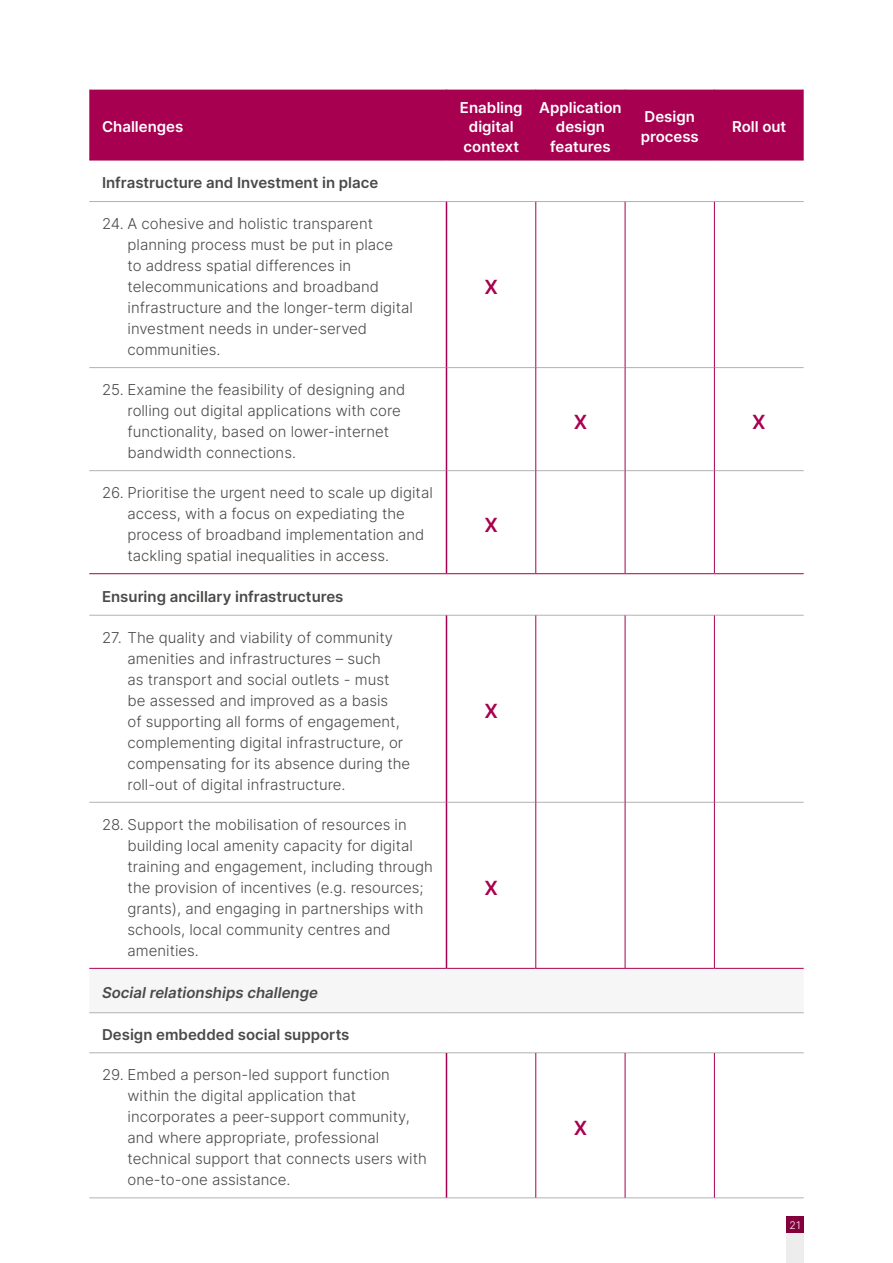
<style>
.page{position:relative;width:893px;height:1263px;background:#fff}
.page>*{position:absolute;margin:0;border:0;box-sizing:border-box;transform-origin:0 0}
.t1{font:19.5px "Inter";color:#a80050}
.t2{font:300 15px/21px "Inter";color:#4a4a49}
.t3{font:15px "Inter";color:#4a4a49}
.t4{font:15px/19.5px "Inter";color:#fff;text-align:center}
.t5{font:300 10.5px "Inter";color:#fff}
</style>
<div class="page">
<div style="left:787px;top:1216px;width:17px;height:17px;background:#84003d"></div>
<div style="left:787px;top:1233px;width:17px;height:30px;background:#ededed"></div>
<div style="left:89px;top:90px;width:715px;height:70px;background:#a80050"></div>
<hr style="left:89px;top:201px;width:357px;height:1px;background:#b3b2b2">
<hr style="left:446px;top:201px;width:90px;height:1px;background:#b3b2b2">
<hr style="left:536px;top:201px;width:89px;height:1px;background:#b3b2b2">
<hr style="left:625px;top:201px;width:89px;height:1px;background:#b3b2b2">
<hr style="left:714px;top:201px;width:90px;height:1px;background:#b3b2b2">
<hr style="left:89px;top:615px;width:357px;height:1px;background:#b3b2b2">
<hr style="left:446px;top:615px;width:90px;height:1px;background:#b3b2b2">
<hr style="left:536px;top:615px;width:89px;height:1px;background:#b3b2b2">
<hr style="left:625px;top:615px;width:89px;height:1px;background:#b3b2b2">
<hr style="left:714px;top:615px;width:90px;height:1px;background:#b3b2b2">
<hr style="left:89px;top:1052px;width:357px;height:1px;background:#b3b2b2">
<hr style="left:446px;top:1052px;width:90px;height:1px;background:#b3b2b2">
<hr style="left:536px;top:1052px;width:89px;height:1px;background:#b3b2b2">
<hr style="left:625px;top:1052px;width:89px;height:1px;background:#b3b2b2">
<hr style="left:714px;top:1052px;width:90px;height:1px;background:#b3b2b2">
<hr style="left:89px;top:89px;width:357px;height:1px;background:#b3b2b2">
<hr style="left:446px;top:89px;width:90px;height:1px;background:#b3b2b2">
<hr style="left:536px;top:89px;width:89px;height:1px;background:#b3b2b2">
<hr style="left:625px;top:89px;width:89px;height:1px;background:#b3b2b2">
<hr style="left:714px;top:89px;width:90px;height:1px;background:#b3b2b2">
<hr style="left:89px;top:367px;width:357px;height:1px;background:#b3b2b2">
<hr style="left:447px;top:367px;width:88px;height:1px;background:#b3b2b2">
<hr style="left:536px;top:367px;width:89px;height:1px;background:#b3b2b2">
<hr style="left:625px;top:367px;width:89px;height:1px;background:#b3b2b2">
<hr style="left:715px;top:367px;width:89px;height:1px;background:#b3b2b2">
<hr style="left:89px;top:470px;width:357px;height:1px;background:#b3b2b2">
<hr style="left:447px;top:470px;width:88px;height:1px;background:#b3b2b2">
<hr style="left:536px;top:470px;width:89px;height:1px;background:#b3b2b2">
<hr style="left:625px;top:470px;width:89px;height:1px;background:#b3b2b2">
<hr style="left:715px;top:470px;width:89px;height:1px;background:#b3b2b2">
<hr style="left:89px;top:802px;width:357px;height:1px;background:#b3b2b2">
<hr style="left:447px;top:802px;width:88px;height:1px;background:#b3b2b2">
<hr style="left:536px;top:802px;width:89px;height:1px;background:#b3b2b2">
<hr style="left:625px;top:802px;width:89px;height:1px;background:#b3b2b2">
<hr style="left:715px;top:802px;width:89px;height:1px;background:#b3b2b2">
<hr style="left:89px;top:1197px;width:357px;height:1px;background:#b3b2b2">
<hr style="left:446px;top:1197px;width:90px;height:1px;background:#b3b2b2">
<hr style="left:536px;top:1197px;width:89px;height:1px;background:#b3b2b2">
<hr style="left:625px;top:1197px;width:89px;height:1px;background:#b3b2b2">
<hr style="left:714px;top:1197px;width:90px;height:1px;background:#b3b2b2">
<hr style="left:89px;top:160px;width:357px;height:1px;background:#a80050">
<hr style="left:446px;top:160px;width:90px;height:1px;background:#a80050">
<hr style="left:536px;top:160px;width:89px;height:1px;background:#a80050">
<hr style="left:625px;top:160px;width:89px;height:1px;background:#a80050">
<hr style="left:714px;top:160px;width:90px;height:1px;background:#a80050">
<hr style="left:89px;top:573px;width:357px;height:1px;background:#a80050">
<hr style="left:446px;top:573px;width:90px;height:1px;background:#a80050">
<hr style="left:536px;top:573px;width:89px;height:1px;background:#a80050">
<hr style="left:625px;top:573px;width:89px;height:1px;background:#a80050">
<hr style="left:714px;top:573px;width:90px;height:1px;background:#a80050">
<hr style="left:89px;top:968px;width:357px;height:1px;background:#a80050">
<hr style="left:446px;top:968px;width:90px;height:1px;background:#a80050">
<hr style="left:536px;top:968px;width:89px;height:1px;background:#a80050">
<hr style="left:625px;top:968px;width:89px;height:1px;background:#a80050">
<hr style="left:714px;top:968px;width:90px;height:1px;background:#a80050">
<hr style="left:89px;top:1012px;width:357px;height:1px;background:#b3b2b2">
<hr style="left:446px;top:1012px;width:90px;height:1px;background:#b3b2b2">
<hr style="left:536px;top:1012px;width:89px;height:1px;background:#b3b2b2">
<hr style="left:625px;top:1012px;width:89px;height:1px;background:#b3b2b2">
<hr style="left:714px;top:1012px;width:90px;height:1px;background:#b3b2b2">
<hr style="left:446px;top:90px;width:1px;height:70px;background:#a80050">
<hr style="left:446px;top:202px;width:1px;height:166px;background:#a80050">
<hr style="left:446px;top:368px;width:1px;height:103px;background:#a80050">
<hr style="left:446px;top:471px;width:1px;height:102px;background:#a80050">
<hr style="left:446px;top:615px;width:1px;height:187px;background:#a80050">
<hr style="left:446px;top:802px;width:1px;height:166px;background:#a80050">
<hr style="left:446px;top:1053px;width:1px;height:145px;background:#a80050">
<hr style="left:535px;top:90px;width:1px;height:70px;background:#a80050">
<hr style="left:625px;top:90px;width:1px;height:70px;background:#a80050">
<hr style="left:714px;top:90px;width:1px;height:70px;background:#a80050">
<hr style="left:535px;top:202px;width:1px;height:166px;background:#a80050">
<hr style="left:625px;top:202px;width:1px;height:166px;background:#a80050">
<hr style="left:714px;top:202px;width:1px;height:166px;background:#a80050">
<hr style="left:535px;top:368px;width:1px;height:103px;background:#a80050">
<hr style="left:625px;top:368px;width:1px;height:103px;background:#a80050">
<hr style="left:714px;top:368px;width:1px;height:103px;background:#a80050">
<hr style="left:535px;top:471px;width:1px;height:102px;background:#a80050">
<hr style="left:625px;top:471px;width:1px;height:102px;background:#a80050">
<hr style="left:714px;top:471px;width:1px;height:102px;background:#a80050">
<hr style="left:535px;top:615px;width:1px;height:187px;background:#a80050">
<hr style="left:625px;top:615px;width:1px;height:187px;background:#a80050">
<hr style="left:714px;top:615px;width:1px;height:187px;background:#a80050">
<hr style="left:535px;top:802px;width:1px;height:166px;background:#a80050">
<hr style="left:625px;top:802px;width:1px;height:166px;background:#a80050">
<hr style="left:714px;top:802px;width:1px;height:166px;background:#a80050">
<hr style="left:535px;top:1053px;width:1px;height:145px;background:#a80050">
<hr style="left:625px;top:1053px;width:1px;height:145px;background:#a80050">
<hr style="left:714px;top:1053px;width:1px;height:145px;background:#a80050">
<p class="t4" style="left:102px;top:116px;width:83px">Challenges</p>
<p class="t3" style="left:102px;top:172px;width:278px">Infrastructure and Investment in place</p>
<p class="t2" style="left:128px;top:213px;width:287px;text-indent:-26px">24. A cohesive and holistic transparent planning process must be put in place<br>to address spatial differences in telecommunications and broadband infrastructure and the longer-term digital investment needs in under-served communities.</p>
<p class="t2" style="left:128px;top:379px;width:279px;text-indent:-26px">25. Examine the feasibility of designing and rolling out digital applications with core functionality, based on lower-internet bandwidth connections.</p>
<p class="t2" style="left:128px;top:482px;width:307px;text-indent:-26px">26. Prioritise the urgent need to scale up digital access, with a focus on expediating the process of broadband implementation and tackling spatial inequalities in access.</p>
<p class="t3" style="left:102px;top:585px;width:243px">Ensuring ancillary infrastructures</p>
<p class="t2" style="left:128px;top:626px;width:284px;text-indent:-26px">27. The quality and viability of community amenities and infrastructures – such<br>as transport and social outlets - must be assessed and improved as a basis<br>of supporting all forms of engagement, complementing digital infrastructure, or compensating for its absence during the roll-out of digital infrastructure.</p>
<p class="t2" style="left:128px;top:813px;width:307px;text-indent:-26px">28. Support the mobilisation of resources in building local amenity capacity for digital training and engagement, including through the provision of incentives (e.g. resources; grants), and engaging in partnerships with schools, local community centres and amenities.</p>
<p class="t3" style="left:102px;top:981px;width:217px">Social relationships challenge</p>
<p class="t3" style="left:102px;top:1024px;width:249px">Design embedded social supports</p>
<p class="t2" style="left:128px;top:1064px;width:301px;text-indent:-26px">29. Embed a person-led support function within the digital application that incorporates a peer-support community, and where appropriate, professional technical support that connects users with one-to-one assistance.</p>
<p class="t4" style="left:460px;top:97px;width:64px">Enabling digital context</p>
<p class="t4" style="left:539px;top:97px;width:84px">Application design features</p>
<p class="t4" style="left:641px;top:107px;width:60px;text-align:left">Design process</p>
<p class="t4" style="left:732px;top:116px;width:56px">Roll out</p>
<h1 class="t1" style="left:484px;top:273px;width:15px">X</h1>
<h1 class="t1" style="left:484px;top:510px;width:15px">X</h1>
<h1 class="t1" style="left:484px;top:697px;width:15px">X</h1>
<h1 class="t1" style="left:484px;top:873px;width:15px">X</h1>
<h1 class="t1" style="left:574px;top:407px;width:15px">X</h1>
<h1 class="t1" style="left:752px;top:407px;width:15px">X</h1>
<h1 class="t1" style="left:574px;top:1113px;width:15px">X</h1>
<p class="t5" style="left:790px;top:1218px;width:13px">21</p>
</div>
